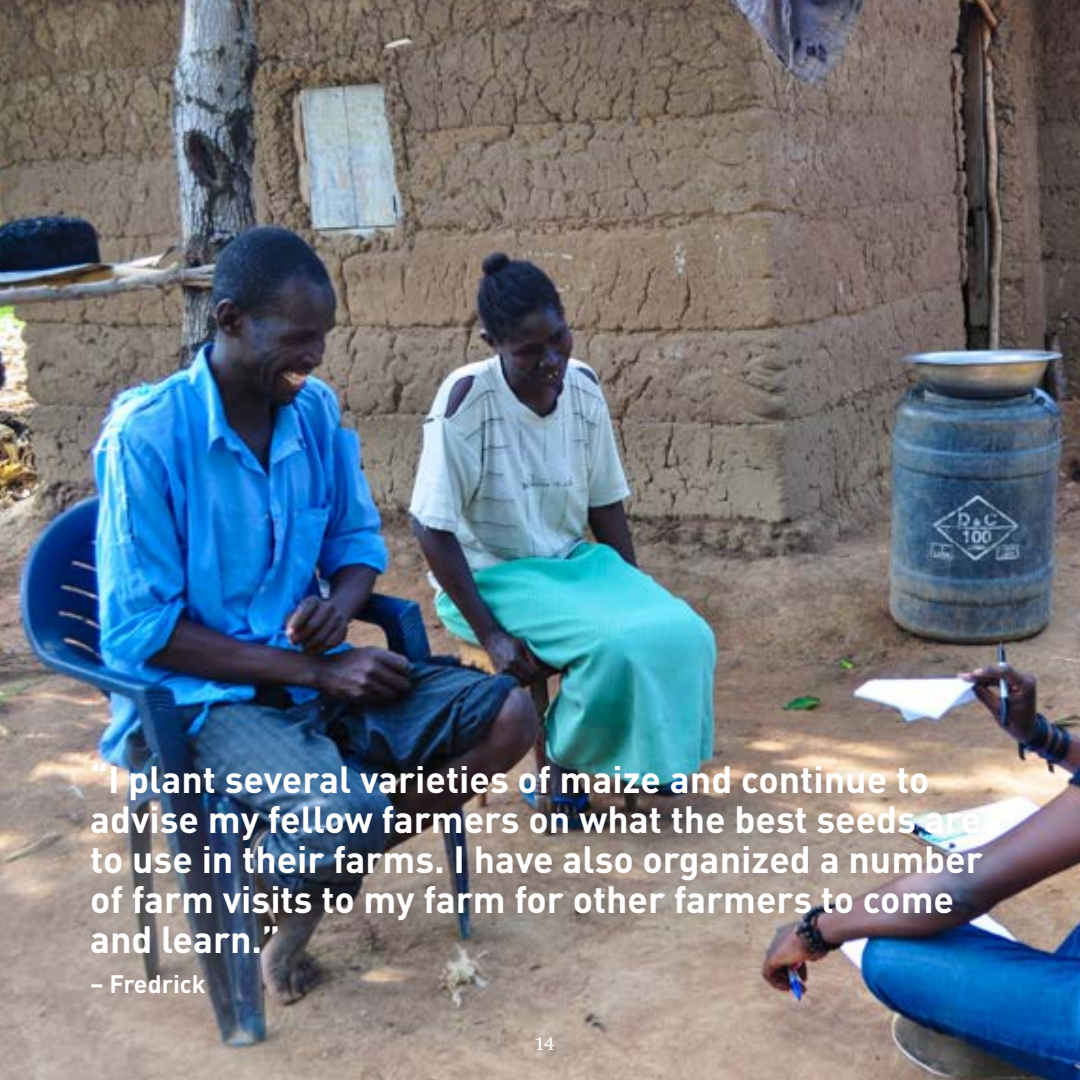
<style>
.page{position:relative;width:1080px;height:1080px;background:#fff}
.page>*{position:absolute;margin:0;border:0;box-sizing:border-box;transform-origin:0 0}
.t1{font:700 37.5px/40px "DIN";color:#fff}
.t2{font:700 25px "DIN";color:#fff}
.t3{font:20px "Swift";color:#fff}
</style>
<div class="page">
<img style="left:0;top:0;width:1080px;height:1080px">
<div style="left:78px;top:752px;width:915px;height:253px;background:#000;opacity:.11"></div>
<p class="t1" style="left:90px;top:758px;width:894px">“I plant several varieties of maize and continue to advise my fellow farmers on what the best seeds are to use in their farms. I have also organized a number of farm visits to my farm for other farmers to come and learn.”</p>
<p class="t2" style="left:90px;top:968px;width:117px">– Fredrick</p>
<p class="t3" style="left:535px;top:1033px;width:21px">14</p>
</div>
